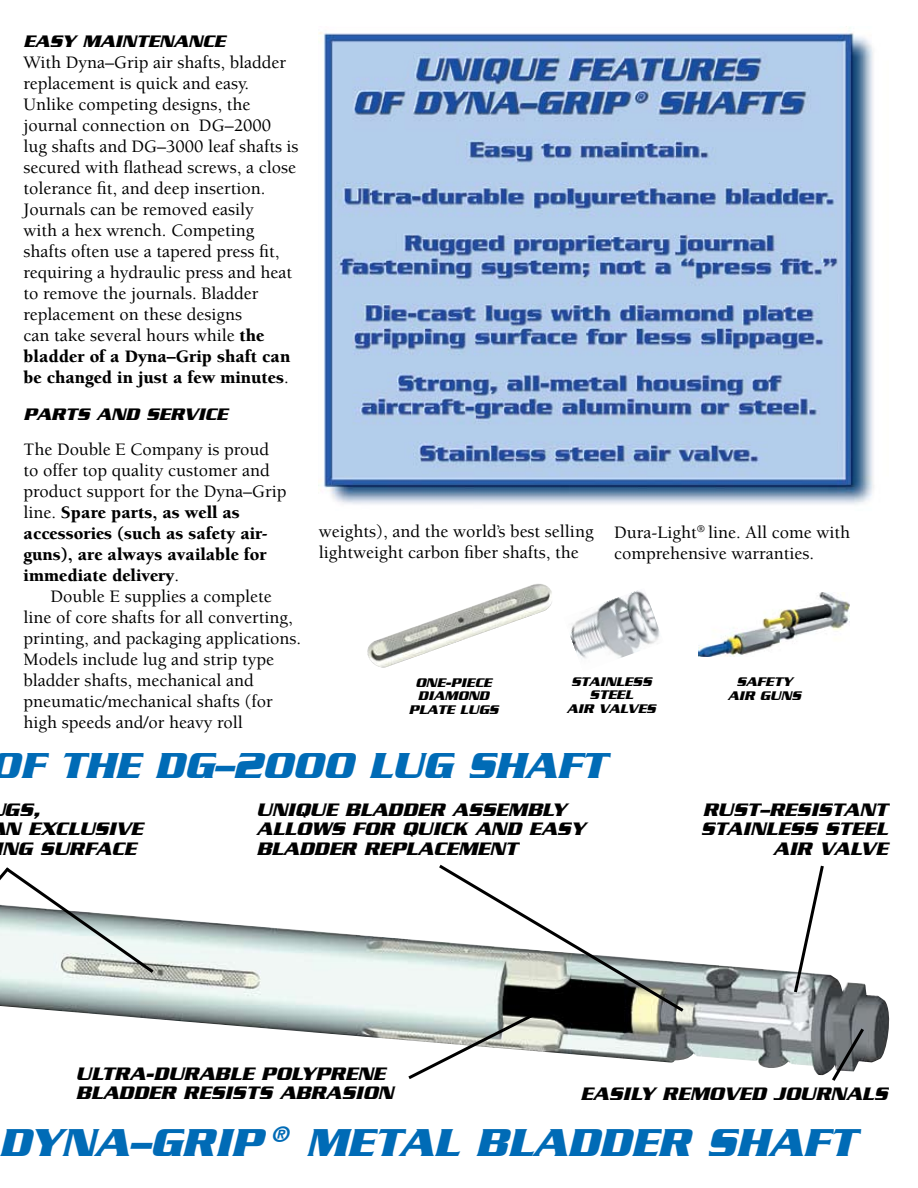
<style>
.page{position:relative;width:918px;height:1188px;background:#fff}
.page>*{position:absolute;margin:0;border:0;box-sizing:border-box;transform-origin:0 0}
.t1{font:italic 700 42px "Serpentine";color:#006bb6}
.t2{font:italic 700 39px "Serpentine";color:#006bb6}
.t3{font:italic 700 19.5px/19.5px "Serpentine";color:#000;text-align:center}
.t4{font:500 18px/21px "Berkeley";color:#000}
.t5{font:900 18px/21px "Berkeley";color:#000}
.t6{font:italic 700 18px "Serpentine";color:#000}
.t7{font:italic 700 13.5px/13.5px "Serpentine";color:#000;text-align:center}
.s1{font-weight:900}
.s2{font-weight:500}
</style>
<div class="page">
<img style="left:319px;top:32px;width:555px;height:473px">
<img style="left:0;top:918px;width:890px;height:157px">
<svg style="left:829px;top:1025px;width:38px;height:56px"></svg>
<svg style="left:792px;top:865px;width:34px;height:131px"></svg>
<svg style="left:0;top:867px;width:157px;height:130px"></svg>
<svg style="left:405px;top:864px;width:282px;height:215px"></svg>
<img style="left:699px;top:592px;width:151px;height:64px">
<img style="left:570px;top:590px;width:90px;height:69px">
<img style="left:367px;top:584px;width:185px;height:83px">
<p class="t6" style="left:24px;top:31px;width:28px">EASY</p>
<p class="t6" style="left:83px;top:31px;width:32px">MAINTENANCE</p>
<p class="t4" style="left:24px;top:52px;width:277px">With Dyna–Grip air shafts, bladder replacement is quick and easy.<br>Unlike competing designs, the journal connection on DG–2000 lug shafts and DG–3000 leaf shafts is secured with flathead screws, a close tolerance fit, and deep insertion.<br>Journals can be removed easily<br>with a hex wrench. Competing shafts often use a tapered press fit, requiring a hydraulic press and heat to remove the journals. Bladder replacement on these designs<br>can take several hours while <span class="s1">the bladder of a Dyna–Grip shaft can be changed in just a few minutes</span>.</p>
<p class="t6" style="left:24px;top:404px;width:28px">PARTS</p>
<p class="t6" style="left:97px;top:404px;width:16px">AND</p>
<p class="t6" style="left:146px;top:404px;width:63px">SER VICE</p>
<p class="t5" style="left:24px;top:439px;width:264px"><span class="s2">The Double E Company is proud to offer top quality customer and product support for the Dyna–Grip line.</span> Spare parts, as well as accessories (such as safety air&shy;guns), are always available for immediate delivery<span class="s2">.</span></p>
<p class="t4" style="left:24px;top:586px;width:279px;text-indent:27px">Double E supplies a complete line of core shafts for all converting, printing, and packaging applications.<br>Models include lug and strip type bladder shafts, mechanical and pneumatic/mechanical shafts (for high speeds and/or heavy roll</p>
<p class="t4" style="left:319px;top:522px;width:276px">weights), and the world’s best selling lightweight carbon fiber shafts, the</p>
<p class="t4" style="left:614px;top:522px;width:237px">Dura-Light<sup>®</sup> line. All come with comprehensive warranties.</p>
<p class="t7" style="left:409px;top:675px;width:91px">ONE-PIECE<br>DIAMOND<br>PLATE LUGS</p>
<p class="t7" style="left:571px;top:674px;width:10px">STAINLESS</p>
<p class="t7" style="left:567px;top:688px;width:90px;text-align:left;text-indent:23px">STEEL<br>AIR VALVES</p>
<p class="t7" style="left:728px;top:675px;width:75px">SAFETY<br>AIR GUNS</p>
<h2 class="t2" style="left:-10px;top:743px;width:97px">OF THE</h2>
<h2 class="t2" style="left:154px;top:743px;width:453px">DG–2000 LUG SHAFT</h2>
<p class="t3" style="left:-23px;top:799px;width:16px">GS</p>
<p class="t3" style="left:5px;top:799px;width:64px">,<br>N EXCLUSI</p>
<p class="t3" style="left:116px;top:819px;width:30px">VE</p>
<p class="t3" style="left:-72px;top:838px;width:15px">ING</p>
<p class="t3" style="left:40px;top:838px;width:15px">SURFACE</p>
<p class="t3" style="left:256px;top:799px;width:104px">UNIQUE BLADDER</p>
<p class="t3" style="left:452px;top:799px;width:16px">ASSEMBLY</p>
<p class="t3" style="left:256px;top:819px;width:16px">ALLO</p>
<p class="t3" style="left:311px;top:819px;width:57px">WS FOR</p>
<p class="t3" style="left:402px;top:819px;width:90px">QUICK AND</p>
<p class="t3" style="left:529px;top:819px;width:16px">EASY</p>
<p class="t3" style="left:256px;top:838px;width:16px">BLADDER</p>
<p class="t3" style="left:364px;top:838px;width:16px">REPLACEMENT</p>
<p class="t3" style="left:703px;top:799px;width:31px">RUST</p>
<p class="t3" style="left:759px;top:799px;width:25px">–RESISTANT</p>
<p class="t3" style="left:701px;top:819px;width:14px">STAINLESS</p>
<p class="t3" style="left:773px;top:819px;width:66px;text-align:right">STEEL<br>AIR VAL</p>
<p class="t3" style="left:861px;top:838px;width:30px">VE</p>
<p class="t3" style="left:76px;top:1063px;width:30px">ULTRA</p>
<p class="t3" style="left:145px;top:1063px;width:39px">-DURABLE</p>
<p class="t3" style="left:261px;top:1063px;width:30px">POLYPRENE</p>
<p class="t3" style="left:76px;top:1083px;width:31px">BLADDER</p>
<p class="t3" style="left:183px;top:1083px;width:212px">RESISTS ABRASION</p>
<p class="t3" style="left:581px;top:1084px;width:309px">EASILY REMOVED JOURNALS</p>
<h1 class="t1" style="left:-2px;top:1119px;width:859px">DYNA–GRIP <sup>®</sup> METAL BLADDER SHAFT</h1>
</div>
